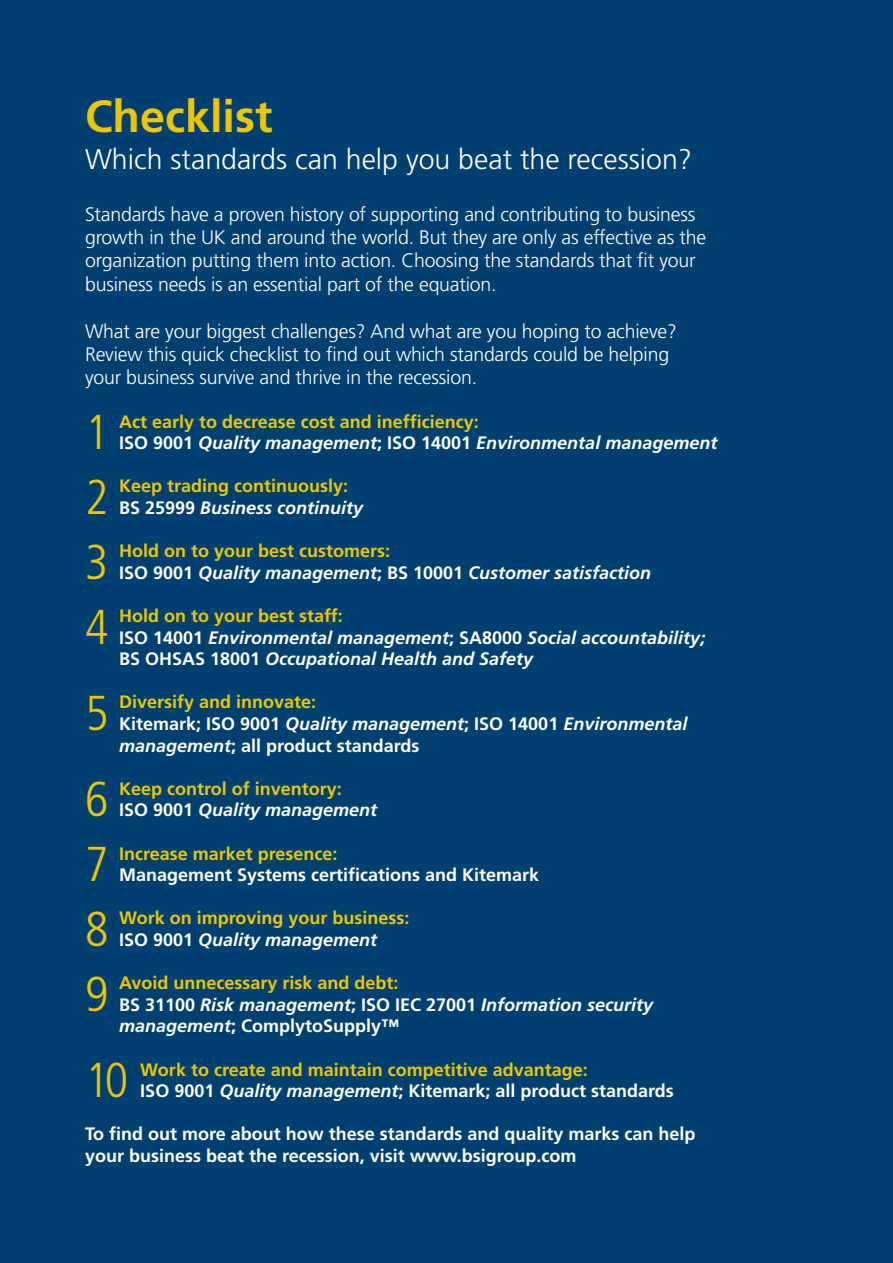
<style>
.page{position:relative;width:893px;height:1263px;background:#004071}
.page>*{position:absolute;margin:0;border:0;box-sizing:border-box;transform-origin:0 0}
.t1{font:300 condensed 48.9px "Frutiger";color:#ecc700}
.t2{font:700 45px "Frutiger";color:#ecc700}
.t3{font:300 28.5px "Frutiger";color:#fff}
.t4{font:300 19.5px/23.4px "Frutiger";letter-spacing:-.01em;color:#fff}
.t5{font:italic 700 18px/21.6px "Frutiger";color:#fff}
.t6{font:700 18px/21.6px "Frutiger";color:#ecc700}
.t7{font:700 18px/21.6px "Frutiger";color:#fff}
.s1{font-style:normal;color:#ecc700}
.s2{font-style:normal}
.s3{color:#fff}
.s4{font-style:italic;color:#fff}
.s5{color:#ecc700}
.s6{font-style:italic}
</style>
<div class="page">
<h2 class="t2" style="left:85px;top:89px;width:189px">Checklist</h2>
<h3 class="t3" style="left:85px;top:143px;width:609px">Which standards can help you beat the recession?</h3>
<p class="t4" style="left:85px;top:202px;width:623px">Standards have a proven history of supporting and contributing to business growth in the UK and around the world. But they are only as effective as the organization putting them into action. Choosing the standards that fit your business needs is an essential part of the equation.</p>
<p class="t4" style="left:85px;top:319px;width:593px">What are your biggest challenges? And what are you hoping to achieve?<br>Review this quick checklist to find out which standards could be helping your business survive and thrive in the recession.</p>
<h1 class="t1" style="left:85px;top:404px;width:25px">1</h1>
<p class="t5" style="left:119px;top:410px;width:600px"><span class="s1">Act early to decrease cost and inefficiency:<br></span><span class="s2">ISO 9001</span> Quality management<span class="s2">; ISO 14001</span> Environmental management</p>
<h1 class="t1" style="left:85px;top:469px;width:25px">2</h1>
<p class="t6" style="left:119px;top:475px;width:246px">Keep trading continuously:<br><span class="s3">BS 25999</span> <span class="s4">Business continuity</span></p>
<h1 class="t1" style="left:85px;top:534px;width:25px">3</h1>
<p class="t5" style="left:119px;top:540px;width:534px"><span class="s1">Hold on to your best customers:<br></span><span class="s2">ISO 9001</span> Quality management<span class="s2">; BS 10001</span> Customer satisfaction</p>
<h1 class="t1" style="left:85px;top:599px;width:25px">4</h1>
<p class="t5" style="left:119px;top:605px;width:588px"><span class="s1">Hold on to your best staff:<br></span><span class="s2">ISO 14001</span> Environmental management<span class="s2">; SA8000</span> Social accountability;<br><span class="s2">BS OHSAS 18001</span> Occupational Health and Safety</p>
<h1 class="t1" style="left:85px;top:685px;width:25px">5</h1>
<p class="t7" style="left:119px;top:691px;width:570px"><span class="s5">Diversify and innovate:<br></span>Kitemark; ISO 9001 <span class="s6">Quality management</span>; ISO 14001 <span class="s6">Environmental management</span>; all product standards</p>
<h1 class="t1" style="left:85px;top:772px;width:25px">6</h1>
<p class="t6" style="left:119px;top:777px;width:260px">Keep control of inventory:<br><span class="s3">ISO 9001</span> <span class="s4">Quality management</span></p>
<h1 class="t1" style="left:85px;top:836px;width:25px">7</h1>
<p class="t6" style="left:119px;top:842px;width:220px">Increase market presence:</p>
<p class="t7" style="left:119px;top:864px;width:422px">Management Systems certifications and Kitemark</p>
<h1 class="t1" style="left:85px;top:901px;width:25px">8</h1>
<p class="t6" style="left:119px;top:907px;width:292px">Work on improving your business:<br><span class="s3">ISO 9001</span> <span class="s4">Quality management</span></p>
<h1 class="t1" style="left:85px;top:966px;width:25px">9</h1>
<p class="t5" style="left:119px;top:972px;width:536px"><span class="s1">Avoid unnecessary risk and debt:<br></span><span class="s2">BS 31100</span> Risk management<span class="s2">; ISO IEC 27001</span> Information security management<span class="s2">; ComplytoSupply™</span></p>
<h1 class="t1" style="left:85px;top:1052px;width:45px">10</h1>
<p class="t6" style="left:140px;top:1058px;width:535px">Work to create and maintain competitive advantage:<br><span class="s3">ISO 9001</span> <span class="s4">Quality management</span><span class="s3">; Kitemark; all product standards</span></p>
<p class="t7" style="left:85px;top:1123px;width:612px">To find out more about how these standards and quality marks can help your business beat the recession, visit www.bsigroup.com</p>
</div>
